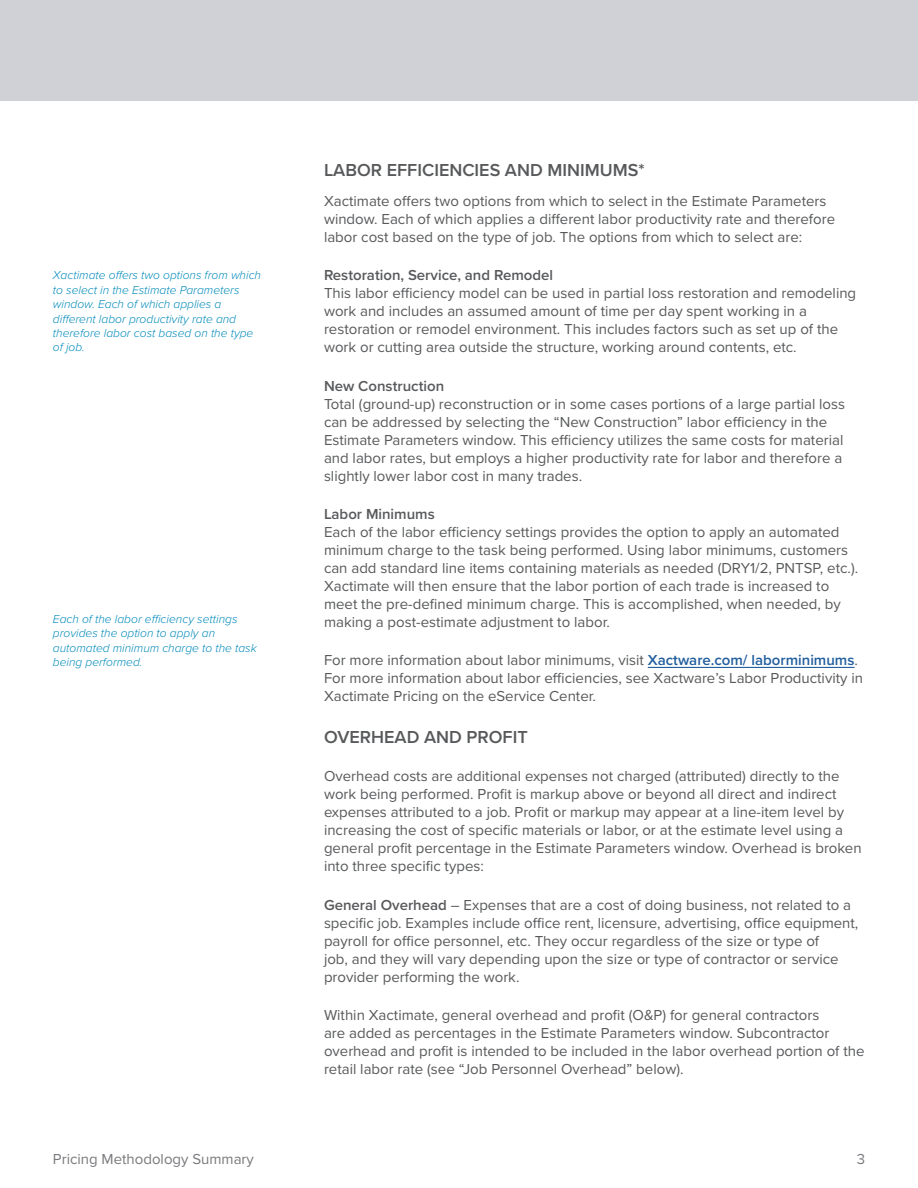
<style>
.page{position:relative;width:918px;height:1188px;background:#fff}
.page>*{position:absolute;margin:0;border:0;box-sizing:border-box;transform-origin:0 0}
.t1{font:600 18px "Proxima Nova";color:#58595b}
.t2{font:15px/18px "Proxima Nova";color:#58595b}
.t3{font:600 15px "Proxima Nova";color:#58595b}
.t4{font:15px "Proxima Nova";color:#797a7d}
.t5{font:italic 300 12px/14.4px "Proxima Nova";color:#008abb}
.s1{font-weight:600;color:#215e9e}
.s2{font-weight:600}
</style>
<div class="page">
<hr style="left:648px;top:667px;width:207px;height:1px;background:#215e9e">
<div style="left:0;top:0;width:918px;height:100px;background:#cfd1d6"></div>
<p class="t5" style="left:53px;top:269px;width:210px">Xactimate offers two options from which to select in the Estimate Parameters window. Each of which applies a different labor productivity rate and therefore labor cost based on the type of job.</p>
<p class="t5" style="left:53px;top:612px;width:205px">Each of the labor efficiency settings provides the option to apply an automated minimum charge to the task being performed.</p>
<p class="t1" style="left:324px;top:163px;width:322px">LABOR EFFICIENCIES AND MINIMUMS*</p>
<p class="t2" style="left:324px;top:193px;width:513px">Xactimate offers two options from which to select in the Estimate Parameters window. Each of which applies a different labor productivity rate and therefore labor cost based on the type of job. The options from which to select are:</p>
<p class="t3" style="left:324px;top:269px;width:231px">Restoration, Service, and Remodel</p>
<p class="t2" style="left:324px;top:285px;width:534px">This labor efficiency model can be used in partial loss restoration and remodeling work and includes an assumed amount of time per day spent working in a restoration or remodel environment. This includes factors such as set up of the work or cutting area outside the structure, working around contents, etc.</p>
<p class="t3" style="left:324px;top:379px;width:122px">New Construction</p>
<p class="t2" style="left:324px;top:396px;width:523px">Total (ground-up) reconstruction or in some cases portions of a large partial loss can be addressed by selecting the “New Construction” labor efficiency in the Estimate Parameters window. This efficiency utilizes the same costs for material and labor rates, but employs a higher productivity rate for labor and therefore a slightly lower labor cost in many trades.</p>
<p class="t3" style="left:324px;top:508px;width:112px">Labor Minimums</p>
<p class="t2" style="left:324px;top:524px;width:536px">Each of the labor efficiency settings provides the option to apply an automated minimum charge to the task being performed. Using labor minimums, customers can add standard line items containing materials as needed (DRY1/2, PNTSP, etc.).<br>Xactimate will then ensure that the labor portion of each trade is increased to meet the pre-defined minimum charge. This is accomplished, when needed, by making a post-estimate adjustment to labor.</p>
<p class="t2" style="left:324px;top:652px;width:541px">For more information about labor minimums, visit <span class="s1">Xactware.com/ laborminimums</span>.<br>For more information about labor efficiencies, see Xactware’s Labor Productivity in<br>Xactimate Pricing on the eService Center.</p>
<p class="t1" style="left:324px;top:730px;width:205px">OVERHEAD AND PROFIT</p>
<p class="t2" style="left:324px;top:768px;width:539px">Overhead costs are additional expenses not charged (attributed) directly to the work being performed. Profit is markup above or beyond all direct and indirect expenses attributed to a job. Profit or markup may appear at a line-item level by increasing the cost of specific materials or labor, or at the estimate level using a general profit percentage in the Estimate Parameters window. Overhead is broken into three specific types:</p>
<p class="t2" style="left:324px;top:896px;width:536px"><span class="s2">General Overhead</span> – Expenses that are a cost of doing business, not related to a specific job. Examples include office rent, licensure, advertising, office equipment, payroll for office personnel, etc. They occur regardless of the size or type of<br>job, and they will vary depending upon the size or type of contractor or service provider performing the work.</p>
<p class="t2" style="left:324px;top:1007px;width:542px">Within Xactimate, general overhead and profit (O&amp;P) for general contractors<br>are added as percentages in the Estimate Parameters window. Subcontractor overhead and profit is intended to be included in the labor overhead portion of the retail labor rate (see “Job Personnel Overhead” below).</p>
<p class="t4" style="left:53px;top:1153px;width:203px">Pricing Methodology Summary</p>
<p class="t4" style="left:857px;top:1153px;width:10px">3</p>
</div>
